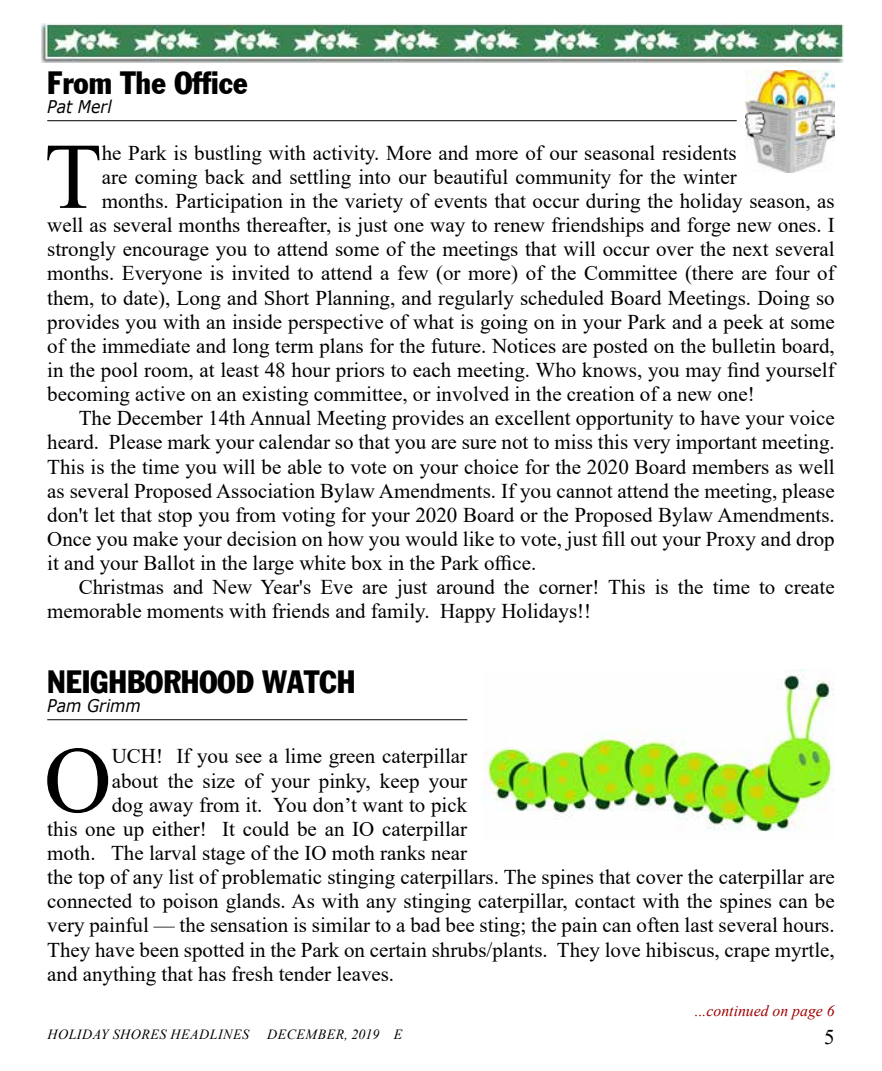
<style>
.page{position:relative;width:882px;height:1071px;background:#fff}
.page>*{position:absolute;margin:0;border:0;box-sizing:border-box;transform-origin:0 0}
.t1{font:93.98px "Times New Roman";color:#000}
.t2{font:31.5px "Franklin Gothic Condensed";color:#000}
.t3{font:21px "Times New Roman";color:#000}
.t4{font:italic 17.5px "Verdana";color:#000;scale:.9 1}
.t5{font:italic 15.75px "Times New Roman";color:#9e0000}
.t6{font:italic 14px "Times New Roman";letter-spacing:.035em;color:#000}
</style>
<div class="page">
<img style="left:41px;top:23px;width:803px;height:40px">
<img style="left:746px;top:71px;width:89px;height:102px">
<hr style="left:47px;top:120px;width:690px;height:1px;background:#000">
<hr style="left:47px;top:719px;width:420px;height:1px;background:#000">
<img style="left:484px;top:669px;width:351px;height:163px">
<h2 class="t2" style="left:47px;top:64px;width:202px">From The Office</h2>
<p class="t4" style="left:47px;top:95px;width:73px">Pat Merl</p>
<h1 class="t1" style="left:44px;top:110px;width:59px">T</h1>
<p class="t3" style="left:102px;top:138px;width:636px">he Park is bustling with activity. More and more of our seasonal residents</p>
<p class="t3" style="left:102px;top:162px;width:636px">are coming back and settling into our beautiful community for the winter</p>
<p class="t3" style="left:102px;top:186px;width:735px">months. Participation in the variety of events that occur during the holiday season, as</p>
<p class="t3" style="left:47px;top:210px;width:789px">well as several months thereafter, is just one way to renew friendships and forge new ones. I</p>
<p class="t3" style="left:47px;top:234px;width:789px">strongly encourage you to attend some of the meetings that will occur over the next several</p>
<p class="t3" style="left:47px;top:259px;width:789px">months. Everyone is invited to attend a few (or more) of the Committee (there are four of</p>
<p class="t3" style="left:47px;top:283px;width:789px">them, to date), Long and Short Planning, and regularly scheduled Board Meetings. Doing so</p>
<p class="t3" style="left:47px;top:307px;width:789px">provides you with an inside perspective of what is going on in your Park and a peek at some</p>
<p class="t3" style="left:47px;top:331px;width:789px">of the immediate and long term plans for the future. Notices are posted on the bulletin board,</p>
<p class="t3" style="left:47px;top:355px;width:789px">in the pool room, at least 48 hour priors to each meeting. Who knows, you may find yourself</p>
<p class="t3" style="left:47px;top:379px;width:709px">becoming active on an existing committee, or involved in the creation of a new one!</p>
<p class="t3" style="left:79px;top:403px;width:758px">The December 14th Annual Meeting provides an excellent opportunity to have your voice</p>
<p class="t3" style="left:47px;top:428px;width:789px">heard. Please mark your calendar so that you are sure not to miss this very important meeting.</p>
<p class="t3" style="left:47px;top:452px;width:789px">This is the time you will be able to vote on your choice for the 2020 Board members as well</p>
<p class="t3" style="left:47px;top:476px;width:789px">as several Proposed Association Bylaw Amendments. If you cannot attend the meeting, please</p>
<p class="t3" style="left:47px;top:500px;width:789px">don't let that stop you from voting for your 2020 Board or the Proposed Bylaw Amendments.</p>
<p class="t3" style="left:47px;top:524px;width:789px">Once you make your decision on how you would like to vote, just fill out your Proxy and drop</p>
<p class="t3" style="left:47px;top:548px;width:491px">it and your Ballot in the large white box in the Park office.</p>
<p class="t3" style="left:79px;top:572px;width:758px">Christmas and New Year's Eve are just around the corner! This is the time to create</p>
<p class="t3" style="left:47px;top:597px;width:545px">memorable moments with friends and family. Happy Holidays!!</p>
<h2 class="t2" style="left:47px;top:663px;width:310px">NEIGHBORHOOD WATCH</h2>
<p class="t4" style="left:47px;top:694px;width:106px">Pam Grimm</p>
<h1 class="t1" style="left:44px;top:714px;width:69px">O</h1>
<p class="t3" style="left:112px;top:742px;width:357px">UCH! If you see a lime green caterpillar</p>
<p class="t3" style="left:112px;top:766px;width:357px">about the size of your pinky, keep your</p>
<p class="t3" style="left:112px;top:790px;width:357px">dog away from it. You don’t want to pick</p>
<p class="t3" style="left:47px;top:814px;width:421px">this one up either! It could be an IO caterpillar</p>
<p class="t3" style="left:47px;top:838px;width:422px">moth. The larval stage of the IO moth ranks near</p>
<p class="t3" style="left:47px;top:862px;width:789px">the top of any list of problematic stinging caterpillars. The spines that cover the caterpillar are</p>
<p class="t3" style="left:47px;top:886px;width:789px">connected to poison glands. As with any stinging caterpillar, contact with the spines can be</p>
<p class="t3" style="left:47px;top:911px;width:789px">very painful — the sensation is similar to a bad bee sting; the pain can often last several hours.</p>
<p class="t3" style="left:47px;top:935px;width:789px">They have been spotted in the Park on certain shrubs/plants. They love hibiscus, crape myrtle,</p>
<p class="t3" style="left:47px;top:959px;width:349px">and anything that has fresh tender leaves.</p>
<p class="t5" style="left:695px;top:1000px;width:141px">...continued on page 6</p>
<p class="t6" style="left:47px;top:1024px;width:203px">HOLIDAY SHORES HEADLINES</p>
<p class="t6" style="left:267px;top:1024px;width:137px">DECEMBER, 2019 E</p>
<p class="t3" style="left:824px;top:1022px;width:12px">5</p>
</div>
